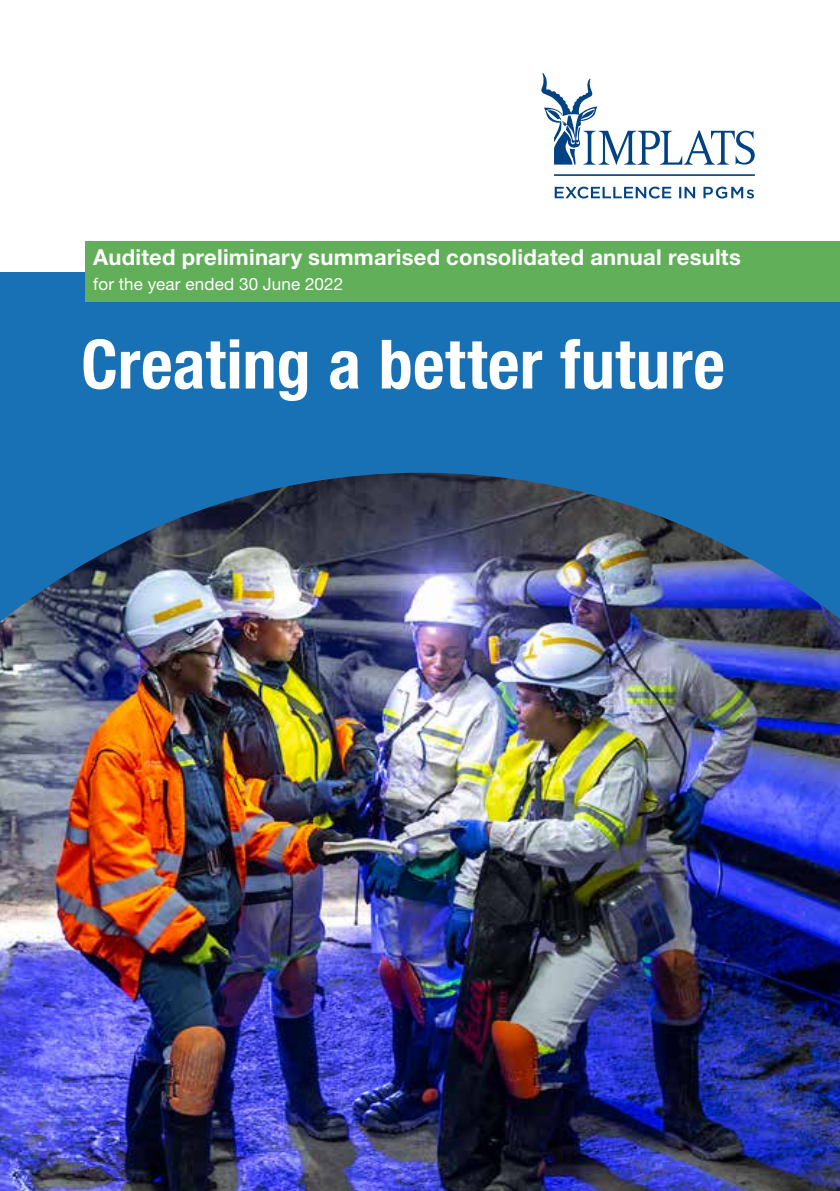
<style>
.page{position:relative;width:840px;height:1191px;background:#fff}
.page>*{position:absolute;margin:0;border:0;box-sizing:border-box;transform-origin:0 0}
.t1{font:700 condensed 68px "Helvetica Neue LT Std";letter-spacing:.005em;color:#fff}
.t2{font:700 22px "Helvetica Neue LT Std";letter-spacing:.01em;color:#fff}
.t3{font:17px "Helvetica Neue LT Std";letter-spacing:.01em;color:#fff}
</style>
<div class="page">
<div style="left:0;top:272px;width:839px;height:750px;background:#1871b5"></div>
<hr style="left:553px;top:174px;width:201px;height:2px;background:#004282">
<svg style="left:541px;top:73px;width:213px;height:92px"></svg>
<svg style="left:554px;top:187px;width:199px;height:11px"></svg>
<div style="left:85px;top:241px;width:754px;height:61px;background:#61af59"></div>
<img style="left:0;top:473px;width:839px;height:718px">
<p class="t2" style="left:93px;top:244px;width:648px">Audited preliminary summarised consolidated annual results</p>
<p class="t3" style="left:93px;top:273px;width:251px">for the year ended 30 June 2022</p>
<h1 class="t1" style="left:81px;top:323px;width:645px">Creating a better future</h1>
</div>
